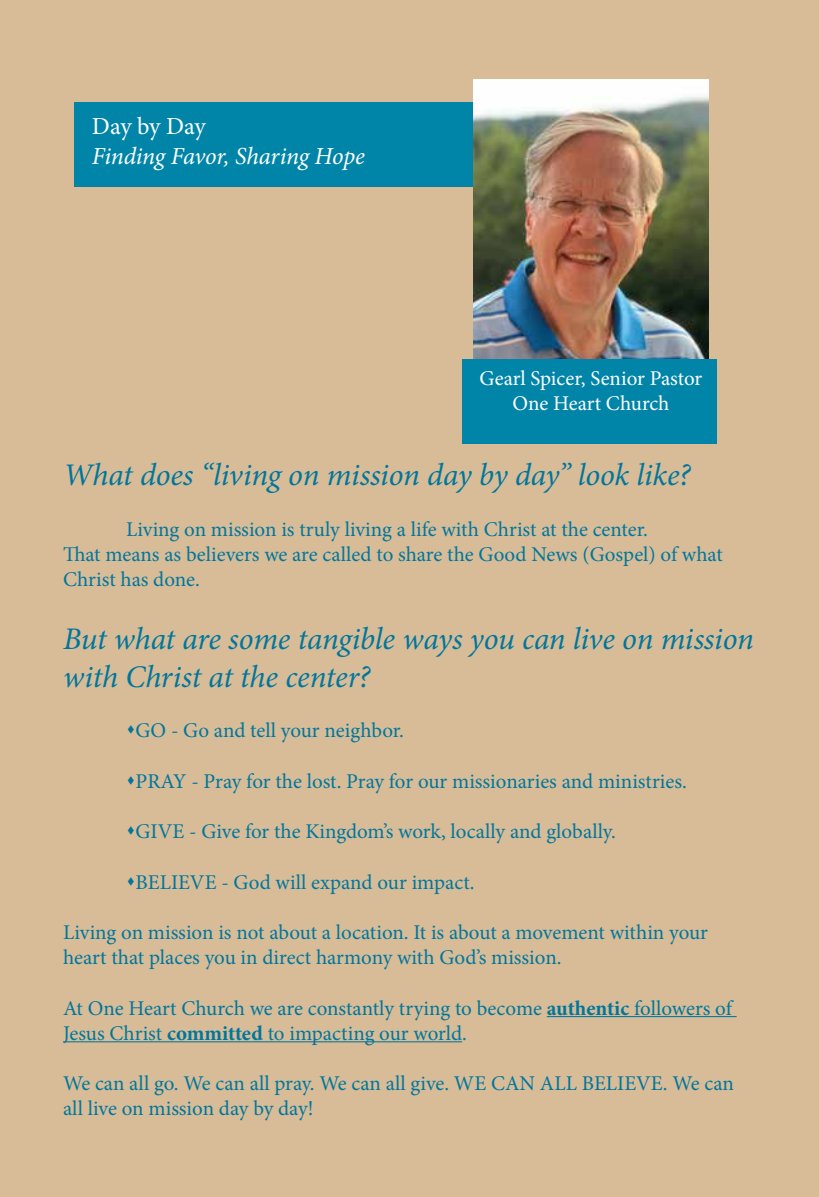
<style>
.page{position:relative;width:819px;height:1197px;background:#d8bc97}
.page>*{position:absolute;margin:0;border:0;box-sizing:border-box;transform-origin:0 0}
.t1{font:italic 31.5px/37.8px "Minion Pro";letter-spacing:-.01em;color:#00769d}
.t2{font:italic 24.5px "Minion Pro";letter-spacing:-.015em;color:#fff}
.t3{font:24.5px "Minion Pro";letter-spacing:-.015em;color:#fff}
.t4{font:21px/25.2px "Minion Pro";color:#00769d}
.t5{font:21px/25.2px "Minion Pro";letter-spacing:-.005em;color:#fff;text-align:center}
.s1{font-weight:700}
</style>
<div class="page">
<div style="left:74px;top:102px;width:585px;height:84px;background:#0085a9"></div>
<img style="left:474px;top:79px;width:234px;height:280px">
<div style="left:462px;top:359px;width:255px;height:85px;background:#0085a9"></div>
<hr style="left:547px;top:1016px;width:190px;height:1px;background:#00769d">
<hr style="left:63px;top:1041px;width:399px;height:1px;background:#00769d">
<p class="t3" style="left:92px;top:110px;width:115px">Day by Day</p>
<p class="t2" style="left:92px;top:139px;width:275px">Finding Favor, Sharing Hope</p>
<p class="t5" style="left:480px;top:366px;width:224px">Gearl Spicer, Senior Pastor<br>One Heart Church</p>
<h1 class="t1" style="left:63px;top:456px;width:629px">What does “living on mission day by day” look like?</h1>
<p class="t4" style="left:63px;top:517px;width:661px;text-indent:63px">Living on mission is truly living a life with Christ at the center.<br>That means as believers we are called to share the Good News (Gospel) of what<br>Christ has done.</p>
<h1 class="t1" style="left:63px;top:620px;width:693px">But what are some tangible ways you can live on mission with Christ at the center?</h1>
<p class="t4" style="left:126px;top:718px;width:280px">▲GO - Go and tell your neighbor.</p>
<p class="t4" style="left:126px;top:769px;width:562px">▲PRAY - Pray for the lost. Pray for our missionaries and ministries.</p>
<p class="t4" style="left:126px;top:819px;width:491px">▲GIVE - Give for the Kingdom’s work, locally and globally.</p>
<p class="t4" style="left:126px;top:869px;width:350px">▲BELIEVE - God will expand our impact.</p>
<p class="t4" style="left:63px;top:920px;width:647px">Living on mission is not about a location. It is about a movement within your heart that places you in direct harmony with God’s mission.</p>
<p class="t4" style="left:63px;top:995px;width:670px">At One Heart Church we are constantly trying to become <span class="s1">authentic</span> followers of<br>Jesus Christ <span class="s1">committed</span> to impacting our world.</p>
<p class="t4" style="left:63px;top:1071px;width:672px">We can all go. We can all pray. We can all give. WE CAN ALL BELIEVE. We can all live on mission day by day!</p>
</div>
